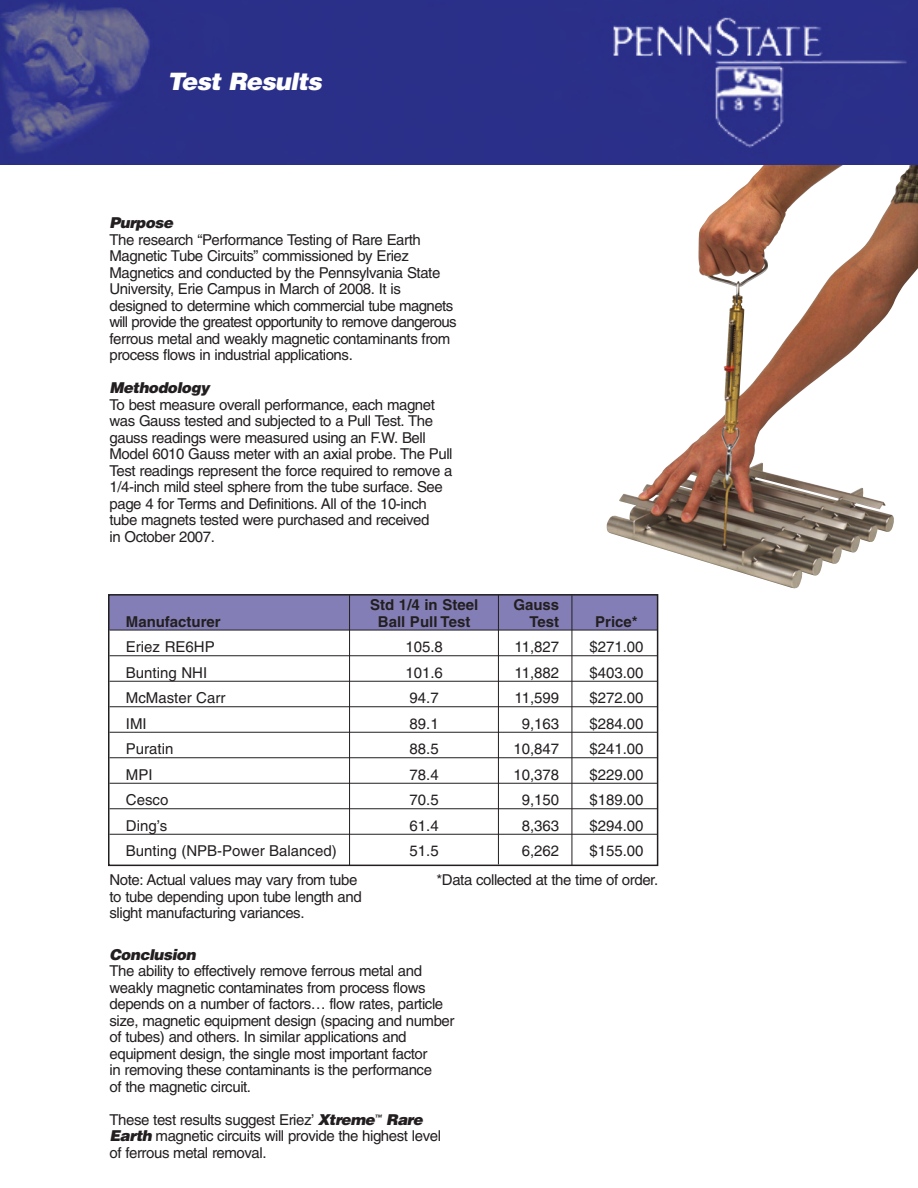
<style>
.page{position:relative;width:918px;height:1188px;background:#fff}
.page>*{position:absolute;margin:0;border:0;box-sizing:border-box;transform-origin:0 0}
.t1{font:italic 900 24px "Helvetica";letter-spacing:-.035em;color:#fff}
.t2{font:15px/16.5px "Helvetica";letter-spacing:-.03em;color:#231f20}
.t3{font:15px "Helvetica";color:#231f20}
.t4{font:700 15px "Helvetica";color:#231f20}
.t5{font:italic 900 15px "Helvetica";letter-spacing:-.035em;color:#231f20}
.s1{font-weight:900;font-style:italic}
</style>
<div class="page">
<svg style="left:540px;top:164px;width:354px;height:435px"></svg>
<img style="left:649px;top:164px;width:269px;height:342px">
<div style="left:108px;top:595px;width:549px;height:35px;background:#837fb6"></div>
<hr style="left:349px;top:595px;width:1px;height:271px;background:#231f20">
<hr style="left:498px;top:595px;width:1px;height:269px;background:#231f20">
<img style="left:0;top:0;width:918px;height:164px">
<hr style="left:110px;top:630px;width:547px;height:1px;background:#231f20">
<hr style="left:110px;top:655px;width:547px;height:1px;background:#231f20">
<hr style="left:110px;top:681px;width:547px;height:1px;background:#231f20">
<hr style="left:110px;top:706px;width:547px;height:1px;background:#231f20">
<hr style="left:110px;top:732px;width:547px;height:1px;background:#231f20">
<hr style="left:110px;top:757px;width:547px;height:1px;background:#231f20">
<hr style="left:110px;top:783px;width:547px;height:1px;background:#231f20">
<hr style="left:110px;top:808px;width:547px;height:1px;background:#231f20">
<hr style="left:110px;top:834px;width:547px;height:1px;background:#231f20">
<div style="left:108px;top:594px;width:550px;height:272px;border:2px solid #231f20"></div>
<hr style="left:572px;top:595px;width:1px;height:271px;background:#231f20">
<h1 class="t1" style="left:167px;top:68px;width:156px">Test Results</h1>
<p class="t5" style="left:110px;top:214px;width:65px">Purpose</p>
<p class="t2" style="left:110px;top:233px;width:349px">The research “Performance Testing of Rare Earth Magnetic Tube Circuits” commissioned by Eriez Magnetics and conducted by the Pennsylvania State University, Erie Campus in March of 2008. It is designed to determine which commercial tube magnets will provide the greatest opportunity to remove dangerous ferrous metal and weakly magnetic contaminants from process flows in industrial applications.</p>
<p class="t5" style="left:110px;top:379px;width:102px">Methodology</p>
<p class="t2" style="left:110px;top:398px;width:345px">To best measure overall performance, each magnet was Gauss tested and subjected to a Pull Test. The gauss readings were measured using an F.W. Bell Model 6010 Gauss meter with an axial probe. The Pull Test readings represent the force required to remove a 1/4-inch mild steel sphere from the tube surface. See page 4 for Terms and Definitions. All of the 10-inch tube magnets tested were purchased and received<br>in October 2007.</p>
<p class="t4" style="left:370px;top:599px;width:109px">Std 1/4 in Steel</p>
<p class="t4" style="left:513px;top:599px;width:47px">Gauss</p>
<p class="t4" style="left:126px;top:616px;width:96px">Manufacturer</p>
<p class="t4" style="left:378px;top:616px;width:94px">Ball Pull Test</p>
<p class="t4" style="left:529px;top:616px;width:31px">Test</p>
<p class="t4" style="left:595px;top:616px;width:44px">Price*</p>
<p class="t3" style="left:126px;top:641px;width:90px">Eriez RE6HP</p>
<p class="t2" style="left:405px;top:640px;width:39px">105.8</p>
<p class="t2" style="left:515px;top:640px;width:46px">11,827</p>
<p class="t2" style="left:589px;top:640px;width:56px">$271.00</p>
<p class="t3" style="left:126px;top:667px;width:83px">Bunting NHI</p>
<p class="t2" style="left:405px;top:665px;width:39px">101.6</p>
<p class="t2" style="left:515px;top:665px;width:46px">11,882</p>
<p class="t2" style="left:589px;top:665px;width:56px">$403.00</p>
<p class="t3" style="left:126px;top:692px;width:101px">McMaster Carr</p>
<p class="t2" style="left:410px;top:691px;width:31px">94.7</p>
<p class="t2" style="left:515px;top:691px;width:46px">11,599</p>
<p class="t2" style="left:589px;top:691px;width:56px">$272.00</p>
<p class="t2" style="left:126px;top:716px;width:22px">IMI</p>
<p class="t2" style="left:410px;top:716px;width:31px">89.1</p>
<p class="t2" style="left:522px;top:716px;width:39px">9,163</p>
<p class="t2" style="left:589px;top:716px;width:56px">$284.00</p>
<p class="t3" style="left:126px;top:743px;width:49px">Puratin</p>
<p class="t2" style="left:410px;top:742px;width:31px">88.5</p>
<p class="t2" style="left:513px;top:742px;width:47px">10,847</p>
<p class="t2" style="left:589px;top:742px;width:56px">$241.00</p>
<p class="t2" style="left:126px;top:767px;width:28px">MPI</p>
<p class="t2" style="left:410px;top:767px;width:31px">78.4</p>
<p class="t2" style="left:513px;top:767px;width:47px">10,378</p>
<p class="t2" style="left:589px;top:767px;width:56px">$229.00</p>
<p class="t2" style="left:126px;top:793px;width:44px">Cesco</p>
<p class="t2" style="left:410px;top:793px;width:31px">70.5</p>
<p class="t2" style="left:522px;top:793px;width:39px">9,150</p>
<p class="t2" style="left:589px;top:793px;width:56px">$189.00</p>
<p class="t2" style="left:126px;top:818px;width:43px">Ding’s</p>
<p class="t2" style="left:410px;top:818px;width:31px">61.4</p>
<p class="t2" style="left:522px;top:818px;width:39px">8,363</p>
<p class="t2" style="left:589px;top:818px;width:56px">$294.00</p>
<p class="t3" style="left:126px;top:845px;width:212px">Bunting (NPB-Power Balanced)</p>
<p class="t2" style="left:410px;top:844px;width:31px">51.5</p>
<p class="t2" style="left:522px;top:844px;width:39px">6,262</p>
<p class="t2" style="left:437px;top:838px;width:223px;line-height:28.5px;text-indent:153px">$155.00 *Data collected at the time of order.</p>
<p class="t2" style="left:110px;top:873px;width:254px">Note: Actual values may vary from tube to tube depending upon tube length and slight manufacturing variances.</p>
<p class="t5" style="left:110px;top:946px;width:88px">Conclusion</p>
<p class="t2" style="left:110px;top:964px;width:347px">The ability to effectively remove ferrous metal and weakly magnetic contaminates from process flows depends on a number of factors… flow rates, particle size, magnetic equipment design (spacing and number of tubes) and others. In similar applications and equipment design, the single most important factor<br>in removing these contaminants is the performance<br>of the magnetic circuit.</p>
<p class="t2" style="left:110px;top:1113px;width:333px">These test results suggest Eriez’ <span class="s1">Xtreme</span><sup>™</sup> <span class="s1">Rare<br>Earth</span> magnetic circuits will provide the highest level of ferrous metal removal.</p>
</div>
